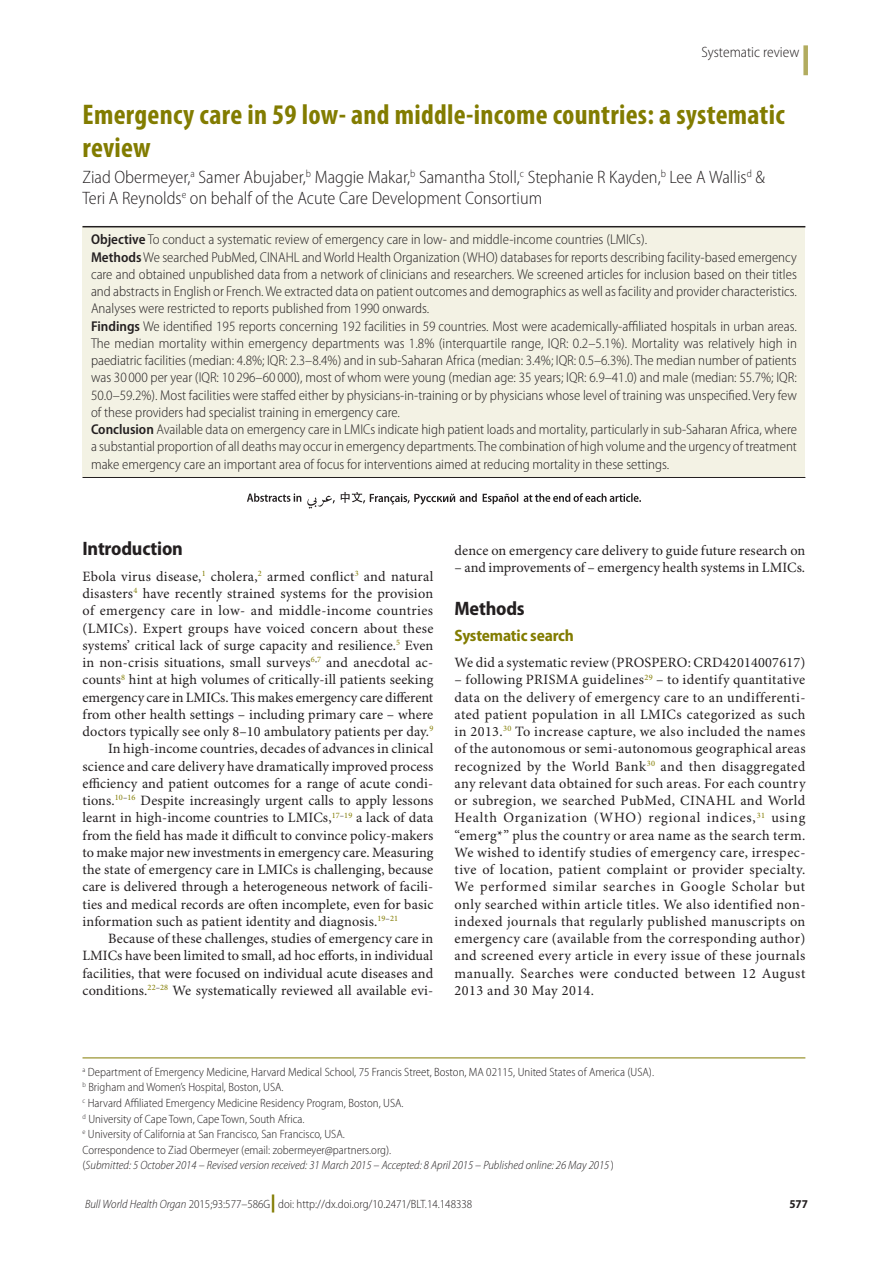
<style>
.page{position:relative;width:893px;height:1263px;background:#fff}
.page>*{position:absolute;margin:0;border:0;box-sizing:border-box;transform-origin:0 0}
.Article_Title{font:700 condensed 28.5px/33.8px "Myriad Pro";letter-spacing:.01em;color:#827c00}
.Head_1{font:700 semi-condensed 19.5px "Myriad Pro";letter-spacing:-.01em;color:#231f20}
.Authors{font:300 semi-condensed 18px/21px "Myriad Pro";color:#231f20}
.Head_2_no_space_abov{font:700 semi-condensed 16.5px "Myriad Pro";letter-spacing:-.01em;color:#827c00}
.Section_Title{font:300 semi-condensed 15px "Myriad Pro";color:#231f20}
.Abstract_No_Ind{font:300 semi-condensed 14.25px/17.2px "Myriad Pro";color:#231f20;text-align:justify}
.Para_No_Ind{font:14.25px/17.2px "Minion Pro";letter-spacing:.015em;color:#231f20;text-align:justify}
.Para_Ind{font:14.25px/17.2px "Minion Pro";letter-spacing:.005em;color:#231f20;text-align:justify}
.Affiliations{font:300 semi-condensed 12px "Myriad Pro";color:#231f20}
.Submission_info{font:italic 300 semi-condensed 12px "Myriad Pro";color:#231f20}
.t1{font:700 semi-condensed 12px "Myriad Pro";color:#231f20}
.s1{font-weight:600}
.s2{font-style:normal}
.s3{font-style:italic}
.s4{font-weight:900;font-stretch:normal;font-size:18px;color:#827c00}
</style>
<div class="page">
<div style="left:803px;top:45px;width:5px;height:30px;background:#b2ac5f"></div>
<div style="left:82px;top:226px;width:723px;height:251px;background:#f3f2e4"></div>
<hr style="left:82px;top:1057px;width:723px;height:1px;background:#827c00">
<hr style="left:82px;top:226px;width:723px;height:1px;background:#231f20">
<hr style="left:83px;top:477px;width:722px;height:1px;background:#231f20">
<svg style="left:307px;top:492px;width:334px;height:17px"></svg>
<svg style="left:247px;top:493px;width:54px;height:9px"></svg>
<p class="Section_Title" style="left:701px;top:44px;width:99px">Systematic review</p>
<p class="Article_Title" style="left:83px;top:98px;width:704px">Emergency care in 59 low- and middle-income countries: a systematic review</p>
<p class="Authors" style="left:83px;top:167px;width:684px">Ziad Obermeyer,<sup>a</sup> Samer Abujaber,<sup>b</sup> Maggie Makar,<sup>b</sup> Samantha Stoll,<sup>c</sup> Stephanie R Kayden,<sup>b</sup> Lee A Wallis<sup>d</sup> &amp;<br>Teri A Reynolds<sup>e</sup> on behalf of the Acute Care Development Consortium</p>
<p class="Abstract_No_Ind" style="left:91px;top:231px;width:558px"><span class="s1">Objective</span> To conduct a systematic review of emergency care in low- and middle-income countries (LMICs).</p>
<p class="Abstract_No_Ind" style="left:91px;top:248px;width:707px"><span class="s1">Methods</span> We searched PubMed, CINAHL and World Health Organization (WHO) databases for reports describing facility-based emergency care and obtained unpublished data from a network of clinicians and researchers. We screened articles for inclusion based on their titles and abstracts in English or French. We extracted data on patient outcomes and demographics as well as facility and provider characteristics.<br>Analyses were restricted to reports published from 1990 onwards.</p>
<p class="Abstract_No_Ind" style="left:91px;top:317px;width:707px"><span class="s1">Findings</span> We identified 195 reports concerning 192 facilities in 59 countries. Most were academically-affiliated hospitals in urban areas.<br>The median mortality within emergency departments was 1.8% (interquartile range, IQR: 0.2–5.1%). Mortality was relatively high in paediatric facilities (median: 4.8%; IQR: 2.3–8.4%) and in sub-Saharan Africa (median: 3.4%; IQR: 0.5–6.3%). The median number of patients was 30 000 per year (IQR: 10 296–60 000), most of whom were young (median age: 35 years; IQR: 6.9–41.0) and male (median: 55.7%; IQR:<br>50.0–59.2%). Most facilities were staffed either by physicians-in-training or by physicians whose level of training was unspecified. Very few of these providers had specialist training in emergency care.</p>
<p class="Abstract_No_Ind" style="left:91px;top:421px;width:707px"><span class="s1">Conclusion</span> Available data on emergency care in LMICs indicate high patient loads and mortality, particularly in sub-Saharan Africa, where a substantial proportion of all deaths may occur in emergency departments. The combination of high volume and the urgency of treatment make emergency care an important area of focus for interventions aimed at reducing mortality in these settings.</p>
<p class="Head_1" style="left:83px;top:537px;width:102px">Introduction</p>
<p class="Para_No_Ind" style="left:83px;top:568px;width:352px">Ebola virus disease,<sup>1</sup> cholera,<sup>2</sup> armed conflict<sup>3</sup> and natural disasters<sup>4</sup> have recently strained systems for the provision of emergency care in low- and middle-income countries (LMICs). Expert groups have voiced concern about these systems’ critical lack of surge capacity and resilience.<sup>5</sup> Even in non-crisis situations, small surveys<sup>6</sup><sup>,</sup><sup>7</sup> and anecdotal ac&shy;counts<sup>8</sup> hint at high volumes of critically-ill patients seeking emergency care in LMICs. This makes emergency care different from other health settings – including primary care – where doctors typically see only 8–10 ambulatory patients per day.<sup>9</sup></p>
<p class="Para_Ind" style="left:83px;top:741px;width:352px;text-indent:26px">In high-income countries, decades of advances in clinical science and care delivery have dramatically improved process efficiency and patient outcomes for a range of acute condi&shy;tions.<sup>10</sup><sup>–</sup><sup>16</sup> Despite increasingly urgent calls to apply lessons learnt in high-income countries to LMICs,<sup>17</sup><sup>–</sup><sup>19</sup> a lack of data from the field has made it difficult to convince policy-makers to make major new investments in emergency care. Measuring the state of emergency care in LMICs is challenging, because care is delivered through a heterogeneous network of facili&shy;ties and medical records are often incomplete, even for basic information such as patient identity and diagnosis.<sup>19</sup><sup>–</sup><sup>21</sup></p>
<p class="Para_Ind" style="left:83px;top:930px;width:352px;text-indent:26px">Because of these challenges, studies of emergency care in LMICs have been limited to small, ad hoc efforts, in individual facilities, that were focused on individual acute diseases and conditions.<sup>22</sup><sup>–</sup><sup>28</sup> We systematically reviewed all available evi-</p>
<p class="Para_Ind" style="left:455px;top:542px;width:352px">dence on emergency care delivery to guide future research on</p>
<p class="Para_Ind" style="left:455px;top:559px;width:352px">– and improvements of – emergency health systems in LMICs.</p>
<p class="Head_1" style="left:455px;top:598px;width:72px">Methods</p>
<p class="Head_2_no_space_abov" style="left:455px;top:626px;width:121px">Systematic search</p>
<p class="Para_No_Ind" style="left:455px;top:654px;width:352px">We did a systematic review (PROSPERO: CRD42014007617)</p>
<p class="Para_No_Ind" style="left:455px;top:672px;width:353px">– following PRISMA guidelines<sup>29</sup> – to identify quantitative data on the delivery of emergency care to an undifferenti&shy;ated patient population in all LMICs categorized as such in 2013.<sup>30</sup> To increase capture, we also included the names of the autonomous or semi-autonomous geographical areas recognized by the World Bank<sup>30</sup> and then disaggregated any relevant data obtained for such areas. For each country or subregion, we searched PubMed, CINAHL and World Health Organization (WHO) regional indices,<sup>31</sup> using “emerg*” plus the country or area name as the search term.<br>We wished to identify studies of emergency care, irrespec&shy;tive of location, patient complaint or provider specialty.<br>We performed similar searches in Google Scholar but only searched within article titles. We also identified non&shy;indexed journals that regularly published manuscripts on emergency care (available from the corresponding author) and screened every article in every issue of these journals manually. Searches were conducted between 12 August 2013 and 30 May 2014.</p>
<p class="Affiliations" style="left:83px;top:1065px;width:573px"><sup>a</sup> Department of Emergency Medicine, Harvard Medical School, 75 Francis Street, Boston, MA 02115, United States of America (USA).</p>
<p class="Affiliations" style="left:83px;top:1081px;width:203px"><sup>b</sup> Brigham and Women’s Hospital, Boston, USA.</p>
<p class="Affiliations" style="left:83px;top:1096px;width:323px"><sup>c</sup> Harvard Affiliated Emergency Medicine Residency Program, Boston, USA.</p>
<p class="Affiliations" style="left:83px;top:1112px;width:224px"><sup>d</sup> University of Cape Town, Cape Town, South Africa.</p>
<p class="Affiliations" style="left:83px;top:1128px;width:264px"><sup>e</sup> University of California at San Francisco, San Francisco, USA.</p>
<p class="Affiliations" style="left:83px;top:1143px;width:310px">Correspondence to Ziad Obermeyer (email: zobermeyer@partners.org).</p>
<p class="Submission_info" style="left:83px;top:1159px;width:533px"><span class="s2">(</span>Submitted: 5 October 2014 – Revised version received: 31 March 2015 – Accepted: 8 April 2015 – Published online: 26 May 2015 <span class="s2">)</span></p>
<p class="Affiliations" style="left:85px;top:1198px;width:389px"><span class="s3">Bull World Health Organ</span> 2015;93:577–586G<span class="s4">|</span> doi: http://dx.doi.org/10.2471/BLT.14.148338</p>
<p class="t1" style="left:789px;top:1197px;width:20px">577</p>
</div>
